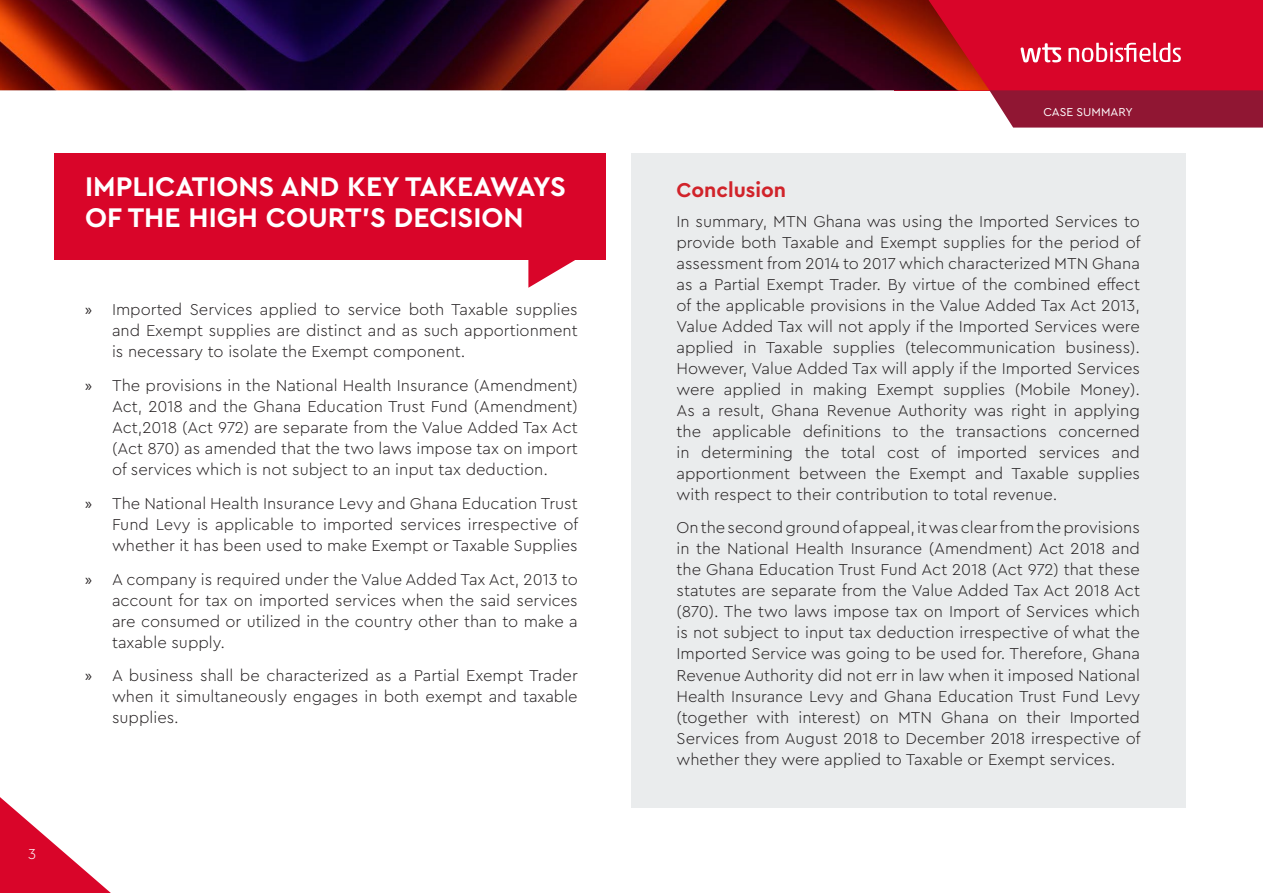
<style>
.page{position:relative;width:1263px;height:893px;background:#fff}
.page>*{position:absolute;margin:0;border:0;box-sizing:border-box;transform-origin:0 0}
.t1{font:700 28.2px/30.9px "Cera Pro";color:#fff}
.t2{font:700 21px "Cera Pro";color:#d1232a}
.t3{font:300 16.5px/21px "Cera Pro";color:#231f20;text-align:justify}
.t4{font:300 15px "Cera Pro";color:#fff}
.t5{font:12px "Cera Pro";color:#fff}
.s1{font-family:"Myriad Pro";font-weight:400}
</style>
<div class="page">
<div style="left:631px;top:153px;width:555px;height:655px;background:#eaeced"></div>
<div style="left:54px;top:153px;width:552px;height:106px;background:#d90529"></div>
<svg style="left:528px;top:259px;width:48px;height:29px"></svg>
<div style="left:894px;top:0;width:369px;height:90px;background:#d90529"></div>
<svg style="left:989px;top:90px;width:274px;height:38px;background:#96233e"></svg>
<svg style="left:1020px;top:43px;width:41px;height:19px"></svg>
<svg style="left:1068px;top:43px;width:113px;height:19px"></svg>
<img style="left:0;top:0;width:989px;height:90px">
<svg style="left:0;top:797px;width:111px;height:96px"></svg>
<p class="t4" style="left:28px;top:844px;width:9px">3</p>
<h1 class="t1" style="left:85px;top:170px;width:483px">IMPLICATIONS AND KEY TAKEAWAYS<br>OF THE HIGH COURT’S DECISION</h1>
<p class="t3" style="left:112px;top:299px;width:467px;text-indent:-27px"><span class="s1">»</span> Imported Services applied to service both Taxable supplies and Exempt supplies are distinct and as such apportionment is necessary to isolate the Exempt component.</p>
<p class="t3" style="left:112px;top:374px;width:467px;text-indent:-27px"><span class="s1">»</span> The provisions in the National Health Insurance (Amendment)<br>Act, 2018 and the Ghana Education Trust Fund (Amendment)<br>Act,2018 (Act 972) are separate from the Value Added Tax Act (Act 870) as amended that the two laws impose tax on import of services which is not subject to an input tax deduction.</p>
<p class="t3" style="left:112px;top:492px;width:468px;text-indent:-27px"><span class="s1">»</span> The National Health Insurance Levy and Ghana Education Trust Fund Levy is applicable to imported services irrespective of whether it has been used to make Exempt or Taxable Supplies</p>
<p class="t3" style="left:112px;top:568px;width:467px;text-indent:-27px"><span class="s1">»</span> A company is required under the Value Added Tax Act, 2013 to account for tax on imported services when the said services are consumed or utilized in the country other than to make a taxable supply.</p>
<p class="t3" style="left:112px;top:665px;width:467px;text-indent:-27px"><span class="s1">»</span> A business shall be characterized as a Partial Exempt Trader when it simultaneously engages in both exempt and taxable supplies.</p>
<p class="t5" style="left:1043px;top:104px;width:91px">CASE SUMMARY</p>
<p class="t2" style="left:676px;top:176px;width:111px">Conclusion</p>
<p class="t3" style="left:676px;top:210px;width:465px">In summary, MTN Ghana was using the Imported Services to provide both Taxable and Exempt supplies for the period of assessment from 2014 to 2017 which characterized MTN Ghana as a Partial Exempt Trader. By virtue of the combined effect of the applicable provisions in the Value Added Tax Act 2013, Value Added Tax will not apply if the Imported Services were applied in Taxable supplies (telecommunication business).<br>However, Value Added Tax will apply if the Imported Services were applied in making Exempt supplies (Mobile Money).<br>As a result, Ghana Revenue Authority was right in applying the applicable definitions to the transactions concerned in determining the total cost of imported services and apportionment between the Exempt and Taxable supplies with respect to their contribution to total revenue.</p>
<p class="t3" style="left:676px;top:517px;width:465px">On the second ground of appeal, it was clear from the provisions in the National Health Insurance (Amendment) Act 2018 and the Ghana Education Trust Fund Act 2018 (Act 972) that these statutes are separate from the Value Added Tax Act 2018 Act (870). The two laws impose tax on Import of Services which is not subject to input tax deduction irrespective of what the Imported Service was going to be used for. Therefore, Ghana Revenue Authority did not err in law when it imposed National Health Insurance Levy and Ghana Education Trust Fund Levy (together with interest) on MTN Ghana on their Imported Services from August 2018 to December 2018 irrespective of whether they were applied to Taxable or Exempt services.</p>
</div>
